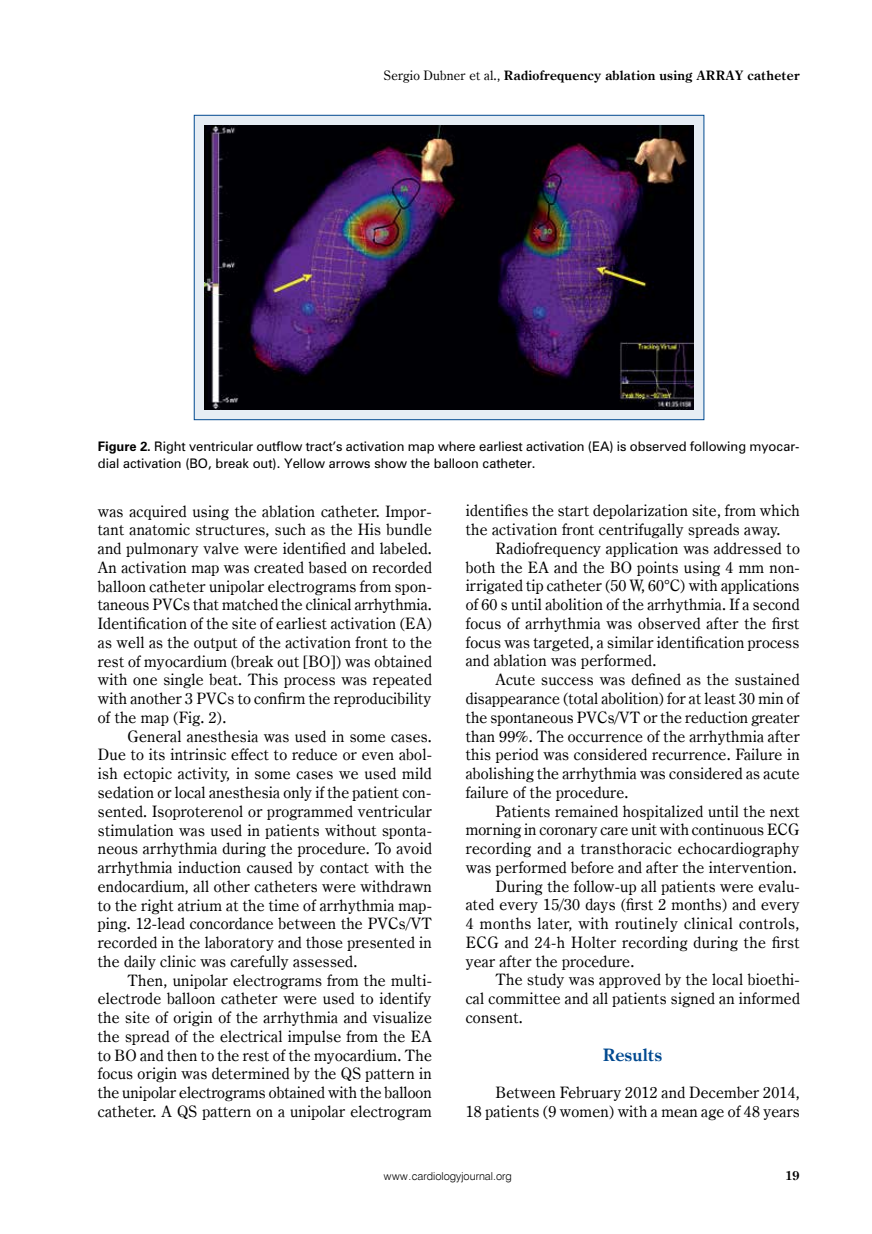
<style>
.page{position:relative;width:872px;height:1234px;background:#fff}
.page>*{position:absolute;margin:0;border:0;box-sizing:border-box;transform-origin:0 0}
.t1{font:700 17.25px "Century Oldst EU";color:#004990}
.t2{font:15.75px/18.8px "Century Oldst EU";letter-spacing:.015em;color:#000;text-align:justify}
.t3{font:700 13.05px "Century Oldst EU";letter-spacing:.015em;color:#000}
.t4{font:700 12.75px "Century Oldst EU";color:#000}
.t5{font:12px/17.2px "Zurich PL";color:#000}
.t6{font:10.95px "Swis 721 Lt EU";color:#000}
.s1{font-weight:400}
.s2{font-weight:700}
</style>
<div class="page">
<div style="left:194px;top:115px;width:510px;height:305px;background:#e6edf4;border:1px solid #004990"></div>
<img style="left:204px;top:125px;width:489px;height:284px">
<p class="t3" style="left:384px;top:67px;width:417px"><span class="s1">Sergio Dubner et al.,</span> Radiofrequency ablation using ARRAY catheter</p>
<p class="t5" style="left:98px;top:437px;width:703px"><span class="s2">Figure 2.</span> Right ventricular outflow tract’s activation map where earliest activation (EA) is observed following myocar&shy;dial activation (BO, break out). Yellow arrows show the balloon catheter.</p>
<p class="t2" style="left:98px;top:502px;width:335px">was acquired using the ablation catheter. Impor&shy;tant anatomic structures, such as the His bundle and pulmonary valve were identified and labeled.<br>An activation map was created based on recorded balloon catheter unipolar electrograms from spon&shy;taneous PVCs that matched the clinical arrhythmia.<br>Identification of the site of earliest activation (EA) as well as the output of the activation front to the rest of myocardium (break out [BO]) was obtained with one single beat. This process was repeated with another 3 PVCs to confirm the reproducibility of the map (Fig. 2).</p>
<p class="t2" style="left:98px;top:727px;width:336px;text-indent:30px">General anesthesia was used in some cases.<br>Due to its intrinsic effect to reduce or even abol&shy;ish ectopic activity, in some cases we used mild sedation or local anesthesia only if the patient con&shy;sented. Isoproterenol or programmed ventricular stimulation was used in patients without sponta&shy;neous arrhythmia during the procedure. To avoid arrhythmia induction caused by contact with the endocardium, all other catheters were withdrawn to the right atrium at the time of arrhythmia map&shy;ping. 12-lead concordance between the PVCs/VT recorded in the laboratory and those presented in the daily clinic was carefully assessed.</p>
<p class="t2" style="left:98px;top:970px;width:335px;text-indent:30px">Then, unipolar electrograms from the multi&shy;electrode balloon catheter were used to identify the site of origin of the arrhythmia and visualize the spread of the electrical impulse from the EA to BO and then to the rest of the myocardium. The focus origin was determined by the QS pattern in the unipolar electrograms obtained with the balloon catheter. A QS pattern on a unipolar electrogram</p>
<p class="t2" style="left:466px;top:501px;width:335px">identifies the start depolarization site, from which the activation front centrifugally spreads away.</p>
<p class="t2" style="left:466px;top:539px;width:335px;text-indent:30px">Radiofrequency application was addressed to both the EA and the BO points using 4 mm non&shy;irrigated tip catheter (50 W, 60∞C) with applications of 60 s until abolition of the arrhythmia. If a second focus of arrhythmia was observed after the first focus was targeted, a similar identification process and ablation was performed.</p>
<p class="t2" style="left:466px;top:670px;width:335px;text-indent:30px">Acute success was defined as the sustained disappearance (total abolition) for at least 30 min of the spontaneous PVCs/VT or the reduction greater than 99%. The occurrence of the arrhythmia after this period was considered recurrence. Failure in abolishing the arrhythmia was considered as acute failure of the procedure.</p>
<p class="t2" style="left:495px;top:801px;width:306px">Patients remained hospitalized until the next</p>
<p class="t2" style="left:466px;top:820px;width:335px">morning in coronary care unit with continuous ECG</p>
<p class="t2" style="left:466px;top:839px;width:335px">recording and a transthoracic echocardiography</p>
<p class="t2" style="left:466px;top:857px;width:332px">was performed before and after the intervention.</p>
<p class="t2" style="left:495px;top:876px;width:306px">During the follow-up all patients were evalu-</p>
<p class="t2" style="left:466px;top:895px;width:335px">ated every 15/30 days (first 2 months) and every</p>
<p class="t2" style="left:466px;top:914px;width:335px">4 months later, with routinely clinical controls,</p>
<p class="t2" style="left:466px;top:932px;width:335px">ECG and 24-h Holter recording during the first</p>
<p class="t2" style="left:466px;top:951px;width:170px">year after the procedure.</p>
<p class="t2" style="left:495px;top:970px;width:306px">The study was approved by the local bioethi-</p>
<p class="t2" style="left:466px;top:989px;width:335px">cal committee and all patients signed an informed</p>
<p class="t2" style="left:466px;top:1007px;width:58px">consent.</p>
<p class="t1" style="left:603px;top:1043px;width:61px">Results</p>
<p class="t2" style="left:466px;top:1083px;width:335px;text-align:right">Between February 2012 and December 2014,<br>18 patients (9 women) with a mean age of 48 years</p>
<p class="t6" style="left:384px;top:1169px;width:129px">www.cardiologyjournal.org</p>
<p class="t4" style="left:785px;top:1167px;width:16px">19</p>
</div>
